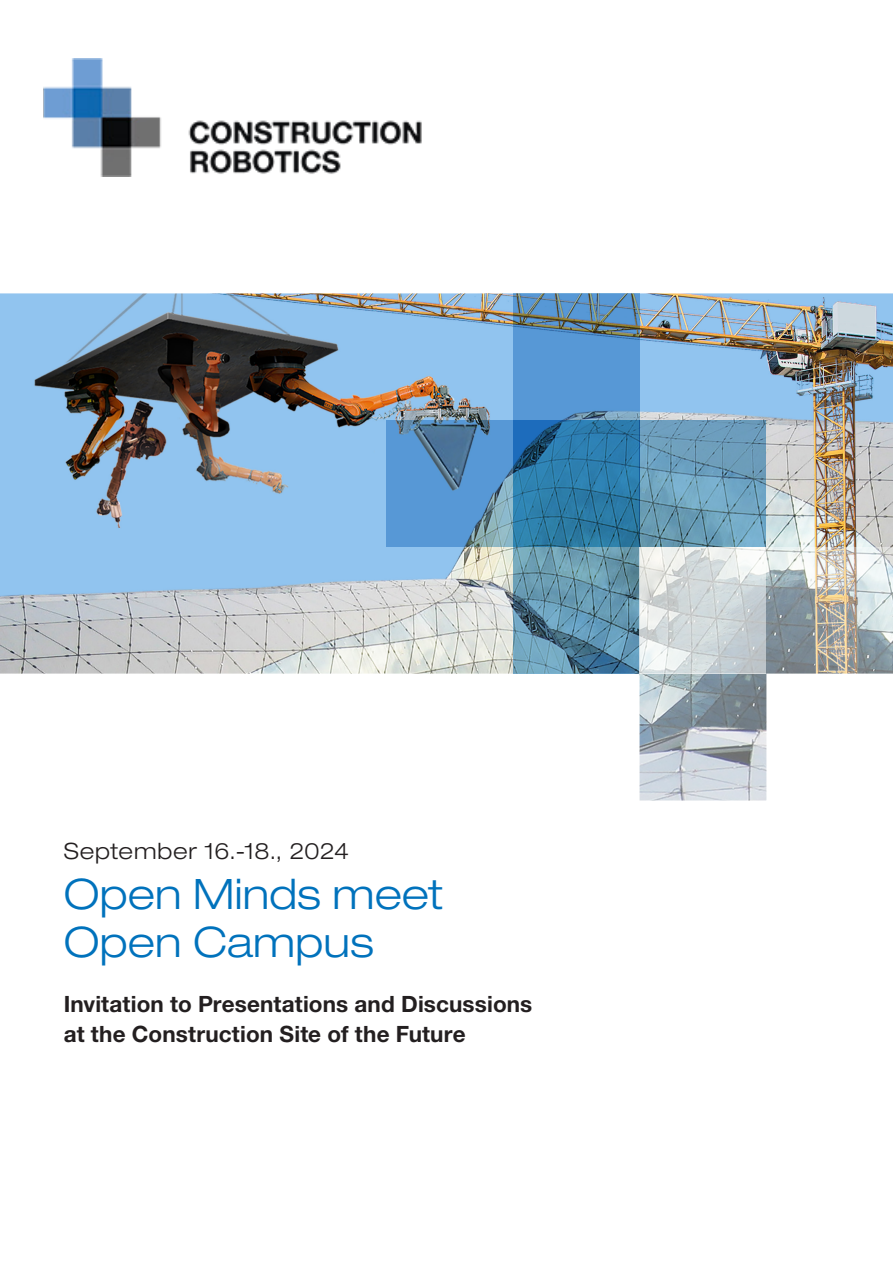
<style>
.page{position:relative;width:893px;height:1263px;background:#fff}
.page>*{position:absolute;margin:0;border:0;box-sizing:border-box;transform-origin:0 0}
.Headline_Titel{font:300 expanded 42px "Helvetica Neue LT Std";color:#0072bc}
.SublineTitel{font:700 22.5px "Helvetica Neue LT Std";letter-spacing:.005em;color:#231f20}
.Preline_Titel{font:300 expanded 22.5px "Helvetica Neue LT Std";letter-spacing:.02em;color:#231f20}
</style>
<div class="page">
<img style="left:0;top:293px;width:893px;height:507px">
<img style="left:43px;top:58px;width:379px;height:118px">
<svg style="left:386px;top:420px;width:127px;height:127px;background:#5a91c3"></svg>
<svg style="left:513px;top:293px;width:126px;height:127px;background:#5991c4"></svg>
<svg style="left:513px;top:420px;width:126px;height:127px;background:#2976a3"></svg>
<svg style="left:513px;top:547px;width:126px;height:127px;background:#6090a7"></svg>
<svg style="left:639px;top:420px;width:127px;height:127px;background:#6a9cb7"></svg>
<svg style="left:639px;top:547px;width:127px;height:127px"></svg>
<svg style="left:639px;top:674px;width:127px;height:126px;background:#abb6be"></svg>
<svg style="left:766px;top:547px;width:127px;height:127px;background:#b0b5b4"></svg>
<p class="Preline_Titel" style="left:64px;top:837px;width:287px">September 16.-18., 2024</p>
<p class="Headline_Titel" style="left:64px;top:868px;width:381px">Open Minds meet</p>
<p class="Headline_Titel" style="left:64px;top:916px;width:311px">Open Campus</p>
<p class="SublineTitel" style="left:64px;top:990px;width:470px">Invitation to Presentations and Discussions</p>
<p class="SublineTitel" style="left:64px;top:1020px;width:403px">at the Construction Site of the Future</p>
</div>
